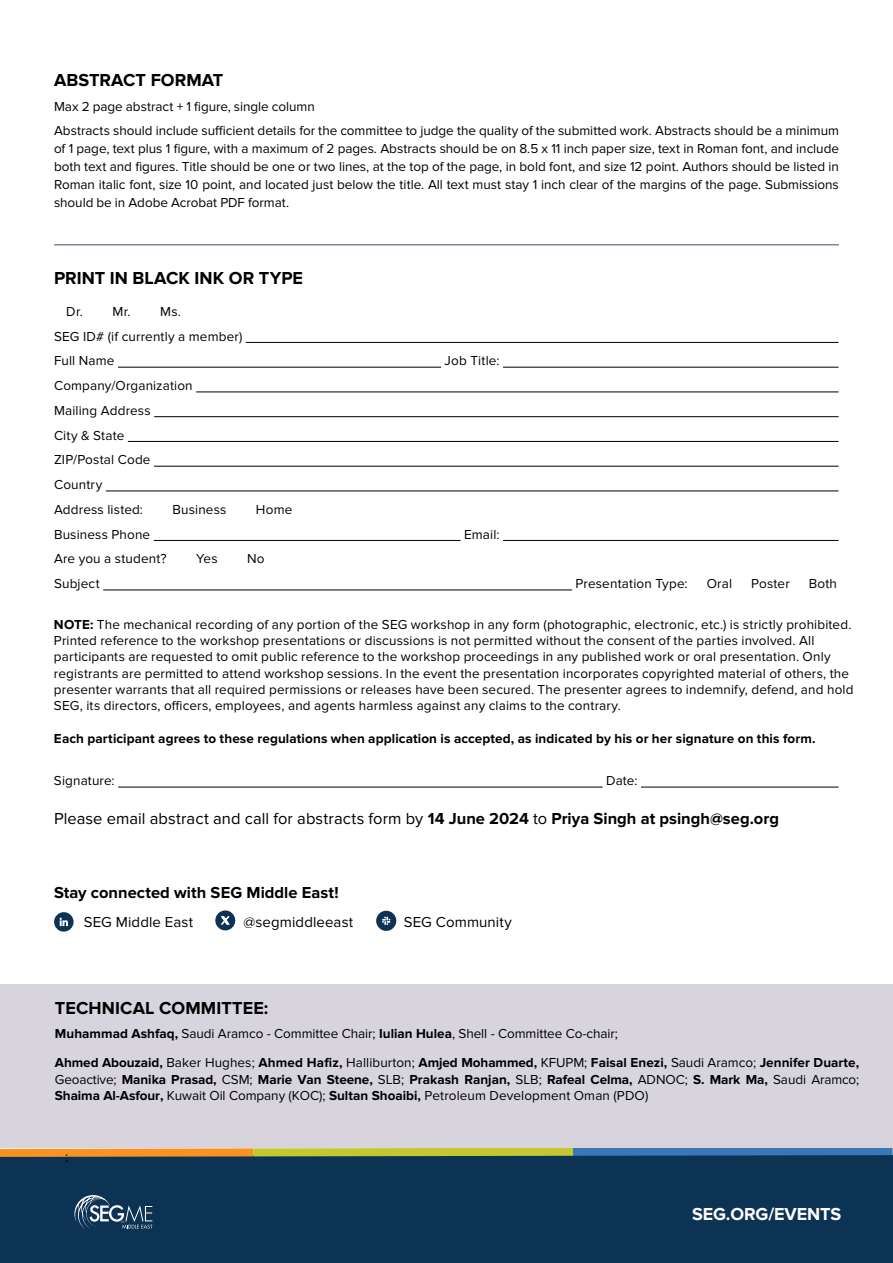
<style>
.page{position:relative;width:893px;height:1263px;background:#fff}
.page>*{position:absolute;margin:0;border:0;box-sizing:border-box;transform-origin:0 0}
.t1{font:700 18px "Proxima Nova";letter-spacing:.005em;color:#000}
.t2{font:700 18px "Proxima Nova";letter-spacing:-.005em;color:#fff}
.t3{font:16.5px "Proxima Nova";letter-spacing:.005em;color:#000}
.t4{font:700 16.5px "Proxima Nova";letter-spacing:.005em;color:#000}
.t5{font:15px "Proxima Nova";letter-spacing:.01em;color:#000}
.t6{font:13.5px/24.8px "Proxima Nova";letter-spacing:.01em;color:#000}
.t7{font:700 13.5px/16.5px "Proxima Nova";letter-spacing:.005em;color:#000;text-align:justify}
.s1{font-weight:700}
.s2{font-weight:400}
</style>
<div class="page">
<div style="left:0;top:1156px;width:893px;height:107px;background:#0c3353"></div>
<svg style="left:74px;top:1195px;width:78px;height:34px"></svg>
<hr style="left:54px;top:244px;width:785px;height:1px;background:#4f476c">
<hr style="left:246px;top:342px;width:593px;height:1px;background:#000">
<hr style="left:118px;top:367px;width:323px;height:1px;background:#000">
<hr style="left:503px;top:367px;width:335px;height:1px;background:#000">
<hr style="left:196px;top:392px;width:642px;height:1px;background:#000">
<hr style="left:154px;top:416px;width:685px;height:1px;background:#000">
<hr style="left:128px;top:441px;width:710px;height:1px;background:#000">
<hr style="left:154px;top:466px;width:685px;height:1px;background:#000">
<hr style="left:106px;top:491px;width:733px;height:1px;background:#000">
<hr style="left:154px;top:540px;width:307px;height:1px;background:#000">
<hr style="left:503px;top:540px;width:335px;height:1px;background:#000">
<hr style="left:103px;top:590px;width:469px;height:1px;background:#000">
<hr style="left:118px;top:787px;width:485px;height:1px;background:#000">
<hr style="left:641px;top:787px;width:197px;height:1px;background:#000">
<svg style="left:0;top:1148px;width:893px;height:9px;background:#94945d"></svg>
<div style="left:0;top:984px;width:893px;height:164px;background:#d7d4dd"></div>
<div style="left:376px;top:911px;width:20px;height:20px;background:#0c3353;border-radius:50%"></div>
<svg style="left:382px;top:917px;width:8px;height:8px"></svg>
<div style="left:215px;top:910px;width:20px;height:20px;background:#0c3353;border-radius:50%"></div>
<svg style="left:221px;top:916px;width:8px;height:8px"></svg>
<svg style="left:54px;top:912px;width:20px;height:20px"></svg>
<svg style="left:60px;top:917px;width:8px;height:9px"></svg>
<h1 class="t1" style="left:54px;top:69px;width:171px">ABSTRACT FORMAT</h1>
<p class="t6" style="left:54px;top:94px;width:786px">Max 2 page abstract + 1 figure, single column<br>Abstracts should include sufficient details for the committee to judge the quality of the submitted work. Abstracts should be a minimum</p>
<p class="t6" style="left:54px;top:140px;width:786px;line-height:18px;text-align:justify">of 1 page, text plus 1 figure, with a maximum of 2 pages. Abstracts should be on 8.5 x 11 inch paper size, text in Roman font, and include both text and figures. Title should be one or two lines, at the top of the page, in bold font, and size 12 point. Authors should be listed in Roman italic font, size 10 point, and located just below the title. All text must stay 1 inch clear of the margins of the page. Submissions should be in Adobe Acrobat PDF format.</p>
<h1 class="t1" style="left:54px;top:268px;width:251px">PRINT IN BLACK INK OR TYPE</h1>
<p class="t6" style="left:66px;top:299px;width:66px">Dr. Mr.</p>
<p class="t6" style="left:54px;top:299px;width:190px;text-indent:106px">Ms.<br>SEG ID# (if currently a member)<br>Full Name</p>
<p class="t6" style="left:54px;top:373px;width:140px">Company/Organization<br>Mailing Address<br>City &amp; State<br>ZIP/Postal Code<br>Country<br>Address listed:</p>
<p class="t6" style="left:172px;top:497px;width:55px">Business</p>
<p class="t6" style="left:256px;top:497px;width:38px">Home</p>
<p class="t6" style="left:445px;top:349px;width:56px">Job Title:</p>
<p class="t6" style="left:54px;top:522px;width:98px">Business Phone</p>
<p class="t6" style="left:464px;top:522px;width:37px">Email:</p>
<p class="t6" style="left:54px;top:547px;width:114px">Are you a student?</p>
<p class="t6" style="left:196px;top:547px;width:23px">Yes</p>
<p class="t6" style="left:247px;top:547px;width:19px">No</p>
<p class="t6" style="left:54px;top:571px;width:47px">Subject</p>
<p class="t6" style="left:576px;top:571px;width:114px">Presentation Type:</p>
<p class="t6" style="left:707px;top:571px;width:27px">Oral</p>
<p class="t6" style="left:751px;top:571px;width:40px">Poster</p>
<p class="t6" style="left:809px;top:571px;width:30px">Both</p>
<p class="t6" style="left:54px;top:617px;width:801px;line-height:16.2px"><span class="s1">NOTE:</span> The mechanical recording of any portion of the SEG workshop in any form (photographic, electronic, etc.) is strictly prohibited.<br>Printed reference to the workshop presentations or discussions is not permitted without the consent of the parties involved. All participants are requested to omit public reference to the workshop proceedings in any published work or oral presentation. Only registrants are permitted to attend workshop sessions. In the event the presentation incorporates copyrighted material of others, the presenter warrants that all required permissions or releases have been secured. The presenter agrees to indemnify, defend, and hold SEG, its directors, officers, employees, and agents harmless against any claims to the contrary.</p>
<p class="t7" style="left:54px;top:730px;width:763px">Each participant agrees to these regulations when application is accepted, as indicated by his or her signature on this form.</p>
<p class="t6" style="left:54px;top:769px;width:62px">Signature:</p>
<p class="t6" style="left:606px;top:769px;width:33px">Date:</p>
<p class="t3" style="left:54px;top:808px;width:726px">Please email abstract and call for abstracts form by <span class="s1">14 June 2024</span> to <span class="s1">Priya Singh at psingh@seg.org</span></p>
<p class="t4" style="left:54px;top:883px;width:286px">Stay connected with SEG Middle East!</p>
<p class="t5" style="left:84px;top:913px;width:111px">SEG Middle East</p>
<p class="t5" style="left:244px;top:913px;width:111px">@segmiddleeast</p>
<p class="t5" style="left:404px;top:913px;width:110px">SEG Community</p>
<h1 class="t1" style="left:55px;top:998px;width:215px">TECHNICAL COMMITTEE:</h1>
<p class="t6" style="left:55px;top:1021px;width:564px"><span class="s1">Muhammad Ashfaq,</span> Saudi Aramco - Committee Chair; <span class="s1">Iulian Hulea</span>, Shell - Committee Co-chair;</p>
<p class="t7" style="left:55px;top:1055px;width:806px">Ahmed Abouzaid, <span class="s2">Baker Hughes;</span> Ahmed Hafiz, <span class="s2">Halliburton;</span> Amjed Mohammed, <span class="s2">KFUPM;</span> Faisal Enezi, <span class="s2">Saudi Aramco;</span> Jennifer Duarte, <span class="s2">Geoactive;</span> Manika Prasad, <span class="s2">CSM;</span> Marie Van Steene, <span class="s2">SLB;</span> Prakash Ranjan, <span class="s2">SLB;</span> Rafeal Celma, <span class="s2">ADNOC;</span> S. Mark Ma, <span class="s2">Saudi Aramco; </span>Shaima Al-Asfour, <span class="s2">Kuwait Oil Company (KOC);</span> Sultan Shoaibi, <span class="s2">Petroleum Development Oman (PDO)</span></p>
<p class="t6" style="left:65px;top:1144px;width:5px">;</p>
<h1 class="t2" style="left:692px;top:1203px;width:151px">SEG.ORG/EVENTS</h1>
</div>
